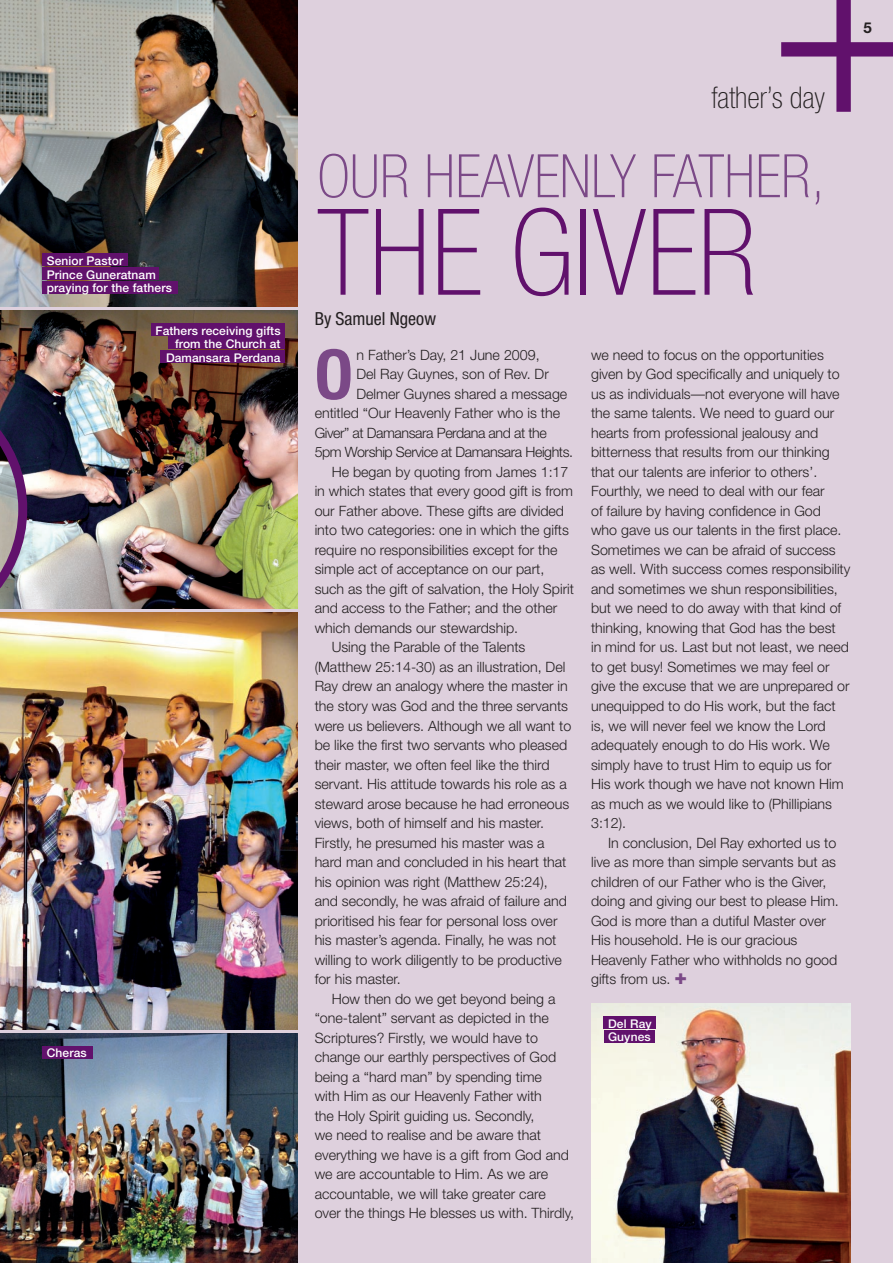
<style>
.page{position:relative;width:893px;height:1263px;background:#ded0dd}
.page>*{position:absolute;margin:0;border:0;box-sizing:border-box;transform-origin:0 0}
.t1{font:100 condensed 120px "Helvetica Neue";color:#61116c}
.t2{font:700 condensed 68.85px "Helvetica Neue";color:#7b4987}
.t3{font:100 condensed 60px "Helvetica Neue";color:#7b4987}
.t4{font:100 condensed 30px "Helvetica Neue";color:#231f20}
.t5{font:condensed 18px "Helvetica Neue";color:#231f20}
.t6{font:700 15px "Helvetica Neue";color:#231f20}
.t7{font:300 14.25px/19.5px "Helvetica Neue";color:#231f20}
.t8{font:300 14.25px "Helvetica Neue";letter-spacing:-.03em;color:#231f20}
.t9{font:500 12px/13.5px "Helvetica Neue";letter-spacing:.01em;color:#fff}
.s1{font-weight:800;font-size:21px;color:#7b4987}
</style>
<div class="page">
<svg style="left:781px;top:0;width:112px;height:112px"></svg>
<img style="left:591px;top:1003px;width:259px;height:260px">
<img style="left:0;top:310px;width:298px;height:298px">
<img style="left:0;top:612px;width:298px;height:417px">
<img style="left:0;top:0;width:298px;height:306px">
<img style="left:0;top:1033px;width:298px;height:230px">
<img style="left:0;top:380px;width:27px;height:258px">
<div style="left:604px;top:1016px;width:52px;height:13px;background:#61116c"></div>
<div style="left:604px;top:1030px;width:50px;height:12px;background:#61116c"></div>
<div style="left:43px;top:254px;width:85px;height:12px;background:#61116c"></div>
<div style="left:43px;top:267px;width:116px;height:13px;background:#61116c"></div>
<div style="left:43px;top:281px;width:135px;height:12px;background:#61116c"></div>
<div style="left:43px;top:1046px;width:50px;height:13px;background:#61116c"></div>
<div style="left:151px;top:323px;width:134px;height:13px;background:#61116c"></div>
<div style="left:168px;top:336px;width:117px;height:13px;background:#61116c"></div>
<div style="left:161px;top:350px;width:124px;height:13px;background:#61116c"></div>
<p class="t9" style="left:47px;top:254px;width:127px">Senior Pastor<br>Prince Guneratnam praying for the fathers</p>
<p class="t9" style="left:155px;top:324px;width:127px;text-align:right">Fathers receiving gifts from the Church at<br>Damansara Perdana</p>
<p class="t9" style="left:47px;top:1046px;width:41px">Cheras</p>
<p class="t6" style="left:863px;top:18px;width:10px">5</p>
<h3 class="t4" style="left:711px;top:81px;width:115px">father’s day</h3>
<h3 class="t3" style="left:317px;top:142px;width:509px">OUR HEAVENLY FATHER,</h3>
<h1 class="t1" style="left:317px;top:185px;width:441px">THE GIVER</h1>
<p class="t5" style="left:315px;top:308px;width:123px">By Samuel Ngeow</p>
<h2 class="t2" style="left:315px;top:333px;width:40px">O</h2>
<p class="t7" style="left:356px;top:345px;width:185px">n Father’s Day, 21 June 2009,</p>
<p class="t7" style="left:356px;top:364px;width:194px">Del Ray Guynes, son of Rev. Dr</p>
<p class="t7" style="left:356px;top:384px;width:212px">Delmer Guynes shared a message</p>
<p class="t7" style="left:315px;top:403px;width:247px">entitled “Our Heavenly Father who is the</p>
<p class="t8" style="left:315px;top:424px;width:234px">Giver” at Damansara Perdana and at the</p>
<p class="t8" style="left:315px;top:444px;width:260px">5pm Worship Service at Damansara Heights.</p>
<p class="t7" style="left:332px;top:462px;width:238px">He began by quoting from James 1:17</p>
<p class="t7" style="left:315px;top:481px;width:260px">in which states that every good gift is from</p>
<p class="t7" style="left:315px;top:501px;width:251px">our Father above. These gifts are divided</p>
<p class="t7" style="left:315px;top:520px;width:256px">into two categories: one in which the gifts</p>
<p class="t7" style="left:315px;top:540px;width:244px">require no responsibilities except for the</p>
<p class="t7" style="left:315px;top:559px;width:231px">simple act of acceptance on our part,</p>
<p class="t7" style="left:315px;top:579px;width:261px">such as the gift of salvation, the Holy Spirit</p>
<p class="t7" style="left:315px;top:598px;width:244px">and access to the Father; and the other</p>
<p class="t7" style="left:315px;top:618px;width:205px">which demands our stewardship.</p>
<p class="t7" style="left:332px;top:637px;width:195px">Using the Parable of the Talents</p>
<p class="t7" style="left:315px;top:657px;width:252px">(Matthew 25:14-30) as an illustration, Del</p>
<p class="t7" style="left:315px;top:676px;width:255px">Ray drew an analogy where the master in</p>
<p class="t7" style="left:315px;top:696px;width:255px">the story was God and the three servants</p>
<p class="t7" style="left:315px;top:715px;width:258px">were us believers. Although we all want to</p>
<p class="t7" style="left:315px;top:735px;width:254px">be like the first two servants who pleased</p>
<p class="t7" style="left:315px;top:754px;width:236px">their master, we often feel like the third</p>
<p class="t7" style="left:315px;top:774px;width:254px">servant. His attitude towards his role as a</p>
<p class="t7" style="left:315px;top:793px;width:256px">steward arose because he had erroneous</p>
<p class="t7" style="left:315px;top:813px;width:231px">views, both of himself and his master.</p>
<p class="t7" style="left:315px;top:832px;width:231px">Firstly, he presumed his master was a</p>
<p class="t7" style="left:315px;top:852px;width:253px">hard man and concluded in his heart that</p>
<p class="t7" style="left:315px;top:871px;width:235px">his opinion was right (Matthew 25:24),</p>
<p class="t7" style="left:315px;top:891px;width:254px">and secondly, he was afraid of failure and</p>
<p class="t7" style="left:315px;top:910px;width:244px">prioritised his fear for personal loss over</p>
<p class="t7" style="left:315px;top:930px;width:243px">his master’s agenda. Finally, he was not</p>
<p class="t7" style="left:315px;top:949px;width:249px">willing to work diligently to be productive</p>
<p class="t7" style="left:315px;top:969px;width:88px">for his master.</p>
<p class="t7" style="left:332px;top:988px;width:225px">How then do we get beyond being a</p>
<p class="t7" style="left:315px;top:1008px;width:236px">“one-talent” servant as depicted in the</p>
<p class="t7" style="left:315px;top:1027px;width:225px">Scriptures? Firstly, we would have to</p>
<p class="t7" style="left:315px;top:1047px;width:243px">change our earthly perspectives of God</p>
<p class="t7" style="left:315px;top:1066px;width:229px">being a “hard man” by spending time</p>
<p class="t7" style="left:315px;top:1086px;width:229px">with Him as our Heavenly Father with</p>
<p class="t7" style="left:315px;top:1105px;width:221px">the Holy Spirit guiding us. Secondly,</p>
<p class="t7" style="left:315px;top:1125px;width:228px">we need to realise and be aware that</p>
<p class="t7" style="left:315px;top:1144px;width:256px">everything we have is a gift from God and</p>
<p class="t7" style="left:315px;top:1164px;width:235px">we are accountable to Him. As we are</p>
<p class="t7" style="left:315px;top:1183px;width:233px">accountable, we will take greater care</p>
<p class="t7" style="left:315px;top:1203px;width:261px">over the things He blesses us with. Thirdly,</p>
<p class="t7" style="left:591px;top:345px;width:261px">we need to focus on the opportunities given by God specifically and uniquely to us as individuals—not everyone will have the same talents. We need to guard our hearts from professional jealousy and bitterness that results from our thinking that our talents are inferior to others’.<br>Fourthly, we need to deal with our fear<br>of failure by having confidence in God who gave us our talents in the first place.<br>Sometimes we can be afraid of success as well. With success comes responsibility and sometimes we shun responsibilities, but we need to do away with that kind of thinking, knowing that God has the best<br>in mind for us. Last but not least, we need to get busy! Sometimes we may feel or give the excuse that we are unprepared or unequipped to do His work, but the fact is, we will never feel we know the Lord adequately enough to do His work. We simply have to trust Him to equip us for His work though we have not known Him as much as we would like to (Phillipians 3:12).</p>
<p class="t7" style="left:591px;top:832px;width:249px;text-indent:17px">In conclusion, Del Ray exhorted us to live as more than simple servants but as children of our Father who is the Giver, doing and giving our best to please Him.<br>God is more than a dutiful Master over His household. He is our gracious Heavenly Father who withholds no good gifts from us. <span class="s1">+</span></p>
<p class="t9" style="left:608px;top:1017px;width:45px">Del Ray<br>Guynes</p>
</div>
